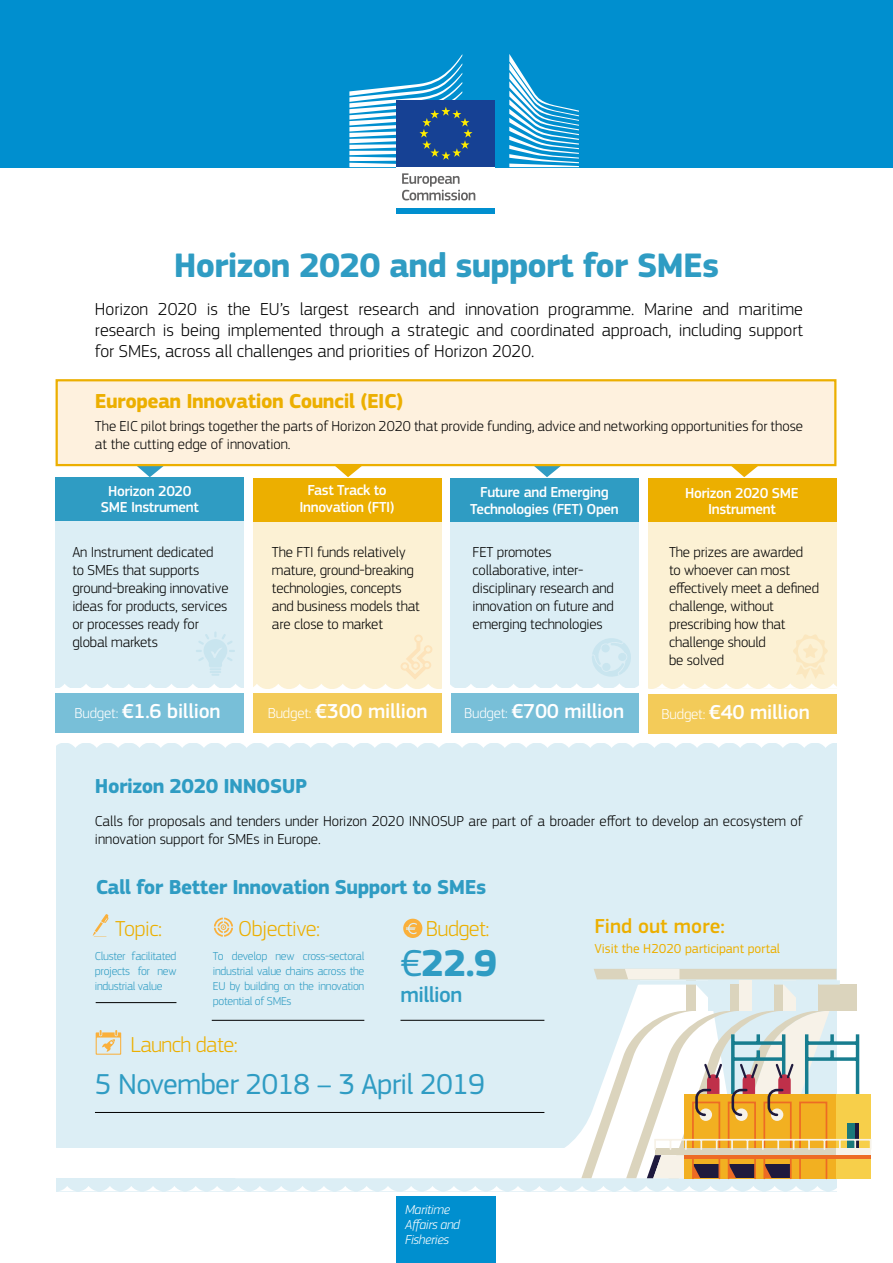
<style>
.page{position:relative;width:893px;height:1263px;background:#fff}
.page>*{position:absolute;margin:0;border:0;box-sizing:border-box;transform-origin:0 0}
.Body_large_blue{font:700 39px "EC Square Sans Pro";color:#2f9cc3}
.t1{font:700 35.25px "EC Square Sans Pro";letter-spacing:-.025em;color:#2f9cc3}
.Body_large_blue-2{font:30px "EC Square Sans Pro";letter-spacing:-.025em;color:#2f9cc3}
.Large_body{font:300 22.5px "EC Square Sans Pro";letter-spacing:-.025em;color:#ecaf00}
.Body_large_blue-3{font:500 22.5px "EC Square Sans Pro";letter-spacing:-.025em;color:#2f9cc3}
.body{font:500 21px "EC Square Sans Pro";letter-spacing:-.01em;color:#fff}
.Heading{font:700 21px "EC Square Sans Pro";letter-spacing:-.025em;color:#2f9cc3}
.Heading-2{font:700 21px "EC Square Sans Pro";letter-spacing:-.025em;color:#ecaf00}
.body-2{font:500 21px "EC Square Sans Pro";color:#ecaf00}
.Sub-body{font:300 18px/21px "EC Square Sans Pro";color:#000;text-align:justify}
.body-3{font:300 15px/18px "EC Square Sans Pro";letter-spacing:-.01em;color:#000}
.sub-heading{font:500 15px/16.5px "EC Square Sans Pro";letter-spacing:-.025em;color:#fff;text-align:center}
.body-4{font:13.5px "EC Square Sans Pro";color:#ecaf00}
.t2{font:italic 300 13.5px/15px "EC Square Sans Pro";letter-spacing:-.025em;color:#fff}
.Blue_body{font:300 12px/15px "EC Square Sans Pro";letter-spacing:-.025em;color:#2f9cc3;text-align:justify}
.s1{font-weight:300;font-size:15px}
.s2{font-weight:400}
</style>
<div class="page">
<div style="left:56px;top:479px;width:188px;height:209px;background:#dceef5"></div>
<div style="left:56px;top:743px;width:780px;height:448px;background:#dceef5"></div>
<div style="left:0;top:0;width:893px;height:167px;background:#008fcf"></div>
<div style="left:396px;top:101px;width:99px;height:66px;background:#164194"></div>
<svg style="left:349px;top:54px;width:123px;height:113px"></svg>
<div style="left:396px;top:208px;width:99px;height:6px;background:#008fcf"></div>
<svg style="left:509px;top:54px;width:70px;height:113px"></svg>
<svg style="left:402px;top:173px;width:73px;height:27px"></svg>
<div style="left:56px;top:477px;width:188px;height:44px;background:#2f9cc3"></div>
<div style="left:0;top:1148px;width:587px;height:29px;background:#fff"></div>
<svg style="left:235px;top:998px;width:473px;height:180px"></svg>
<div style="left:731px;top:984px;width:9px;height:27px;background:#dbd4bd"></div>
<div style="left:687px;top:980px;width:9px;height:31px;background:#dbd4bd"></div>
<div style="left:740px;top:980px;width:12px;height:31px;background:#f7f2e8"></div>
<div style="left:775px;top:984px;width:15px;height:27px;background:#dbd4bd"></div>
<div style="left:784px;top:980px;width:12px;height:31px;background:#f7f2e8"></div>
<div style="left:818px;top:984px;width:39px;height:27px;background:#dbd4bd"></div>
<svg style="left:594px;top:969px;width:246px;height:29px"></svg>
<svg style="left:581px;top:1011px;width:291px;height:169px"></svg>
<div style="left:397px;top:1197px;width:99px;height:66px;background:#008fcf"></div>
<div style="left:56px;top:693px;width:188px;height:39px;background:#78bfd8"></div>
<div style="left:253px;top:480px;width:189px;height:208px;background:#fcf1d4"></div>
<div style="left:253px;top:478px;width:189px;height:44px;background:#ecaf00"></div>
<div style="left:253px;top:694px;width:189px;height:39px;background:#f3cb59"></div>
<div style="left:450px;top:480px;width:189px;height:208px;background:#dceef5"></div>
<div style="left:450px;top:478px;width:189px;height:43px;background:#2f9cc3"></div>
<div style="left:451px;top:693px;width:188px;height:40px;background:#78bfd8"></div>
<div style="left:648px;top:481px;width:188px;height:208px;background:#fcf1d4"></div>
<div style="left:648px;top:478px;width:188px;height:44px;background:#ecaf00"></div>
<div style="left:648px;top:694px;width:188px;height:39px;background:#f3cb59"></div>
<svg style="left:56px;top:743px;width:781px;height:5px"></svg>
<svg style="left:61px;top:1186px;width:776px;height:5px"></svg>
<hr style="left:212px;top:1020px;width:152px;height:1px;background:#000">
<hr style="left:96px;top:1002px;width:80px;height:1px;background:#000">
<hr style="left:400px;top:1020px;width:144px;height:1px;background:#000">
<hr style="left:95px;top:1112px;width:449px;height:1px;background:#000">
<svg style="left:55px;top:631px;width:782px;height:58px"></svg>
<svg style="left:93px;top:914px;width:15px;height:23px"></svg>
<svg style="left:403px;top:919px;width:19px;height:19px"></svg>
<svg style="left:214px;top:917px;width:19px;height:20px"></svg>
<svg style="left:96px;top:1030px;width:25px;height:25px"></svg>
<svg style="left:333px;top:466px;width:30px;height:11px"></svg>
<svg style="left:730px;top:466px;width:29px;height:11px"></svg>
<svg style="left:532px;top:466px;width:30px;height:11px"></svg>
<svg style="left:135px;top:466px;width:29px;height:11px"></svg>
<div style="left:56px;top:379px;width:780px;height:87px;background:#fef1de;border:2px solid #ecaf00"></div>
<p class="t1" style="left:174px;top:244px;width:547px">Horizon 2020 and support for SMEs</p>
<p class="Sub-body" style="left:95px;top:298px;width:709px">Horizon 2020 is the EU’s largest research and innovation programme. Marine and maritime research is being implemented through a strategic and coordinated approach, including support for SMEs, across all challenges and priorities of Horizon 2020.</p>
<p class="Heading-2" style="left:95px;top:388px;width:310px">European Innovation Council (EIC)</p>
<p class="body-3" style="left:95px;top:416px;width:710px">The EIC pilot brings together the parts of Horizon 2020 that provide funding, advice and networking opportunities for those at the cutting edge of innovation.</p>
<p class="sub-heading" style="left:101px;top:483px;width:99px">Horizon 2020<br>SME Instrument</p>
<p class="sub-heading" style="left:300px;top:482px;width:97px">Fast Track to<br>Innovation (FTI)</p>
<p class="sub-heading" style="left:470px;top:484px;width:150px">Future and Emerging<br>Technologies (FET) Open</p>
<p class="sub-heading" style="left:685px;top:485px;width:115px">Horizon 2020 SME<br>Instrument</p>
<p class="body-3" style="left:272px;top:543px;width:149px">The FTI funds relatively mature, ground-breaking technologies, concepts and business models that are close to market</p>
<p class="body-3" style="left:473px;top:543px;width:143px">FET promotes collaborative, inter&shy;disciplinary research and innovation on future and emerging technologies</p>
<p class="body-3" style="left:72px;top:543px;width:158px">An Instrument dedicated to SMEs that supports ground-breaking innovative ideas for products, services or processes ready for global markets</p>
<p class="body-3" style="left:669px;top:543px;width:151px">The prizes are awarded<br>to whoever can most effectively meet a defined challenge, without prescribing how that challenge should<br>be solved</p>
<p class="body" style="left:74px;top:698px;width:148px"><span class="s1">Budget:</span> €1.6 billion</p>
<p class="body" style="left:268px;top:699px;width:162px"><span class="s1">Budget:</span> €300 million</p>
<p class="Heading" style="left:95px;top:773px;width:214px">Horizon 2020 INNOSUP</p>
<p class="body" style="left:464px;top:699px;width:162px"><span class="s1">Budget:</span> €700 million</p>
<p class="body" style="left:662px;top:700px;width:150px"><span class="s1">Budget:</span> €40 million</p>
<p class="body-3" style="left:95px;top:812px;width:709px">Calls for proposals and tenders under Horizon 2020 INNOSUP are part of a broader effort to develop an ecosystem of innovation support for SMEs in Europe.</p>
<p class="Heading" style="left:96px;top:874px;width:392px">Call for Better Innovation Support to SMEs</p>
<p class="Large_body" style="left:115px;top:916px;width:48px">Topic:</p>
<p class="Blue_body" style="left:95px;top:948px;width:83px">Cluster facilitated projects for new industrial value</p>
<p class="Large_body" style="left:238px;top:916px;width:83px">Objective:</p>
<p class="Blue_body" style="left:213px;top:948px;width:153px">To develop new cross-sectoral industrial value chains across the EU by building on the innovation potential of SMEs</p>
<p class="Large_body" style="left:426px;top:916px;width:65px">Budget:</p>
<p class="Body_large_blue" style="left:400px;top:940px;width:98px"><span class="s2">€</span>22.9</p>
<p class="Body_large_blue-3" style="left:400px;top:981px;width:63px">million</p>
<p class="Large_body" style="left:130px;top:1032px;width:109px">Launch date:</p>
<p class="Body_large_blue-2" style="left:95px;top:1066px;width:391px">5 November 2018 – 3 April 2019</p>
<p class="t2" style="left:405px;top:1202px;width:56px">Maritime<br>Affairs and<br>Fisheries</p>
<p class="body-2" style="left:595px;top:914px;width:132px">Find out more:</p>
<p class="body-4" style="left:595px;top:940px;width:187px">Visit the H2020 participant portal</p>
</div>
